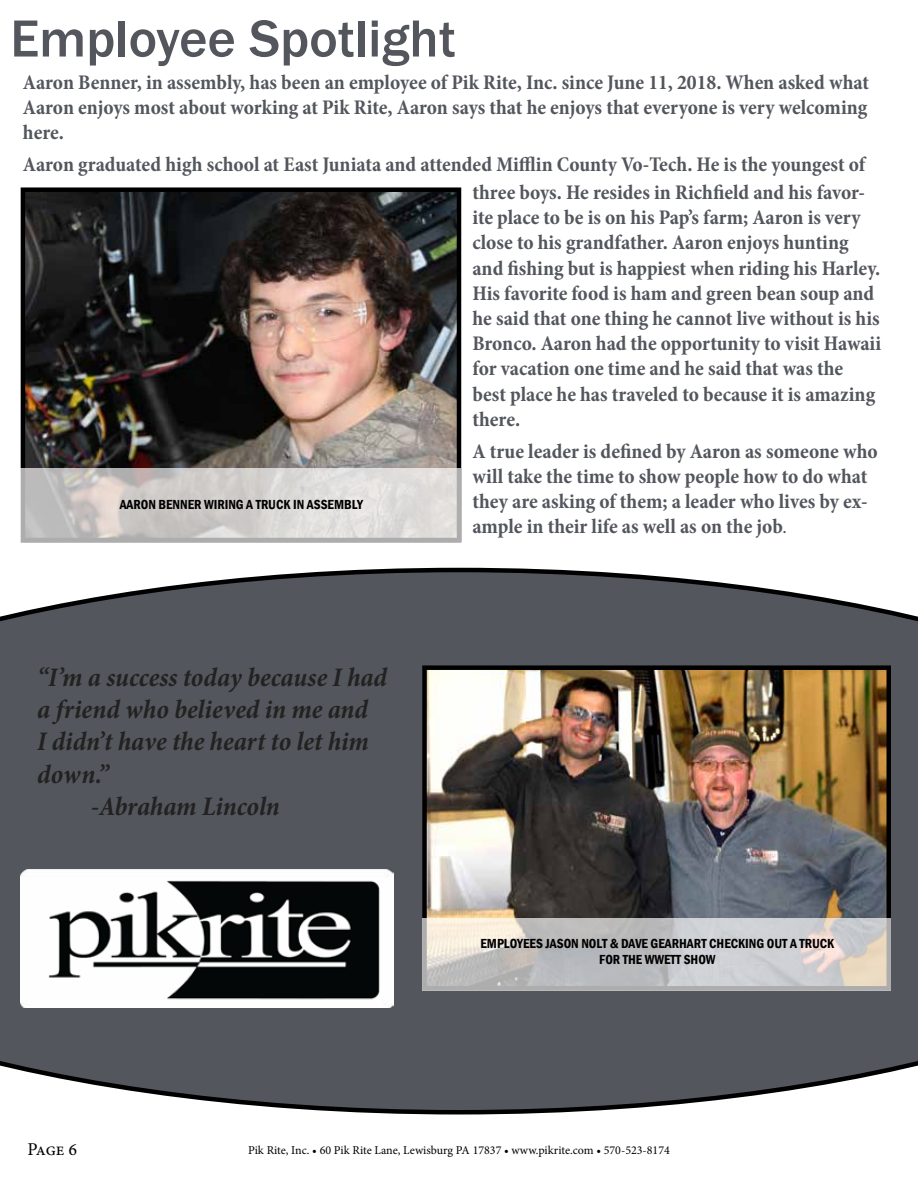
<style>
.page{position:relative;width:918px;height:1188px;background:#fff}
.page>*{position:absolute;margin:0;border:0;box-sizing:border-box;transform-origin:0 0}
.t1{font:500 54px "Franklin Gothic";color:#53565d}
.t2{font:italic 700 condensed 27px "Minion Pro";letter-spacing:-.005em;color:#222220}
.t3{font:700 condensed 21px/25.2px "Minion Pro";color:#53565d}
.t4{font:18px "Minion Pro";color:#000}
.t5{font:600 condensed 13.5px/16.2px "Franklin Gothic";color:#000;text-align:center}
.t6{font:12px "Minion Pro";color:#000}
.s1{font-size:15px}
</style>
<div class="page">
<svg style="left:0;top:568px;width:918px;height:546px;background:#61646a"></svg>
<img style="left:21px;top:869px;width:373px;height:139px">
<img style="left:427px;top:670px;width:459px;height:248px">
<div style="left:422px;top:665px;width:469px;height:326px;border:4px solid #000"></div>
<img style="left:26px;top:192px;width:430px;height:276px">
<div style="left:21px;top:187px;width:440px;height:355px;border:4px solid #000"></div>
<svg style="left:21px;top:468px;width:440px;height:73px;background:#d1cecc"></svg>
<svg style="left:422px;top:918px;width:469px;height:73px;background:#c9c7c6"></svg>
<h1 class="t1" style="left:10px;top:5px;width:447px">Employee Spotlight</h1>
<p class="t3" style="left:23px;top:69px;width:848px;text-align:justify">Aaron Benner, in assembly, has been an employee of Pik Rite, Inc. since June 11, 2018. When asked what Aaron enjoys most about working at Pik Rite, Aaron says that he enjoys that everyone is very welcoming here.</p>
<p class="t3" style="left:23px;top:150px;width:844px;line-height:28px;text-align:right">Aaron graduated high school at East Juniata and attended Mifflin County Vo-Tech. He is the youngest of three boys. He resides in Richfield and his favor-</p>
<p class="t3" style="left:472px;top:205px;width:410px">ite place to be is on his Pap’s farm; Aaron is very close to his grandfather. Aaron enjoys hunting and fishing but is happiest when riding his Harley.<br>His favorite food is ham and green bean soup and he said that one thing he cannot live without is his Bronco. Aaron had the opportunity to visit Hawaii for vacation one time and he said that was the best place he has traveled to because it is amazing there.</p>
<p class="t3" style="left:472px;top:438px;width:407px">A true leader is defined by Aaron as someone who will take the time to show people how to do what they are asking of them; a leader who lives by ex&shy;ample in their life as well as on the job<span class="s1">.</span></p>
<p class="t5" style="left:120px;top:496px;width:245px">AARON BENNER WIRING A TRUCK IN ASSEMBLY</p>
<p class="t2" style="left:37px;top:658px;width:351px">“I’m a success today because I had</p>
<p class="t2" style="left:37px;top:691px;width:332px">a friend who believed in me and</p>
<p class="t2" style="left:37px;top:723px;width:333px">I didn’t have the heart to let him</p>
<p class="t2" style="left:37px;top:755px;width:73px">down.”</p>
<p class="t2" style="left:91px;top:788px;width:190px">-Abraham Lincoln</p>
<p class="t5" style="left:481px;top:935px;width:355px">EMPLOYEES JASON NOLT &amp; DAVE GEARHART CHECKING OUT A TRUCK<br>FOR THE WWETT SHOW</p>
<p class="t4" style="left:27px;top:1137px;width:51px">Page 6</p>
<p class="t6" style="left:248px;top:1142px;width:423px">Pik Rite, Inc. • 60 Pik Rite Lane, Lewisburg PA 17837 • www.pikrite.com • 570-523-8174</p>
</div>
